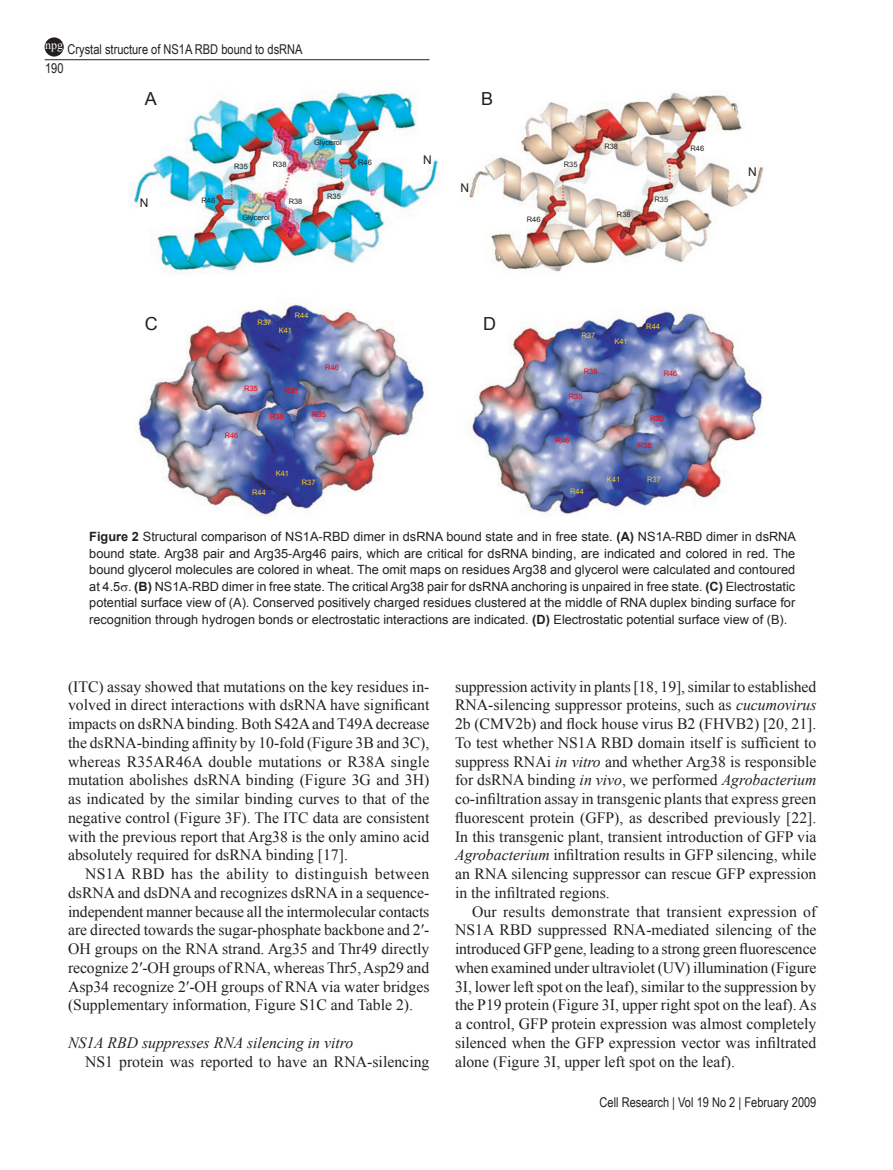
<style>
.page{position:relative;width:893px;height:1170px;background:#fff}
.page>*{position:absolute;margin:0;border:0;box-sizing:border-box;transform-origin:0 0}
.t1{font:18px "Arial MT2";color:#231f20}
.t2{font:15.75px/18.8px "Times New Roman";color:#231f20;text-align:justify}
.t3{font:italic 15.75px "Times New Roman";color:#231f20}
.t4{font:13.5px "Arial Narrow";color:#231f20}
.t5{font:12.75px/16.5px "Arial MT2";color:#231f20;text-align:justify}
.t6{font:12px "Arial MT2";color:#231f20}
.t7{font:12px "Times New Roman PSMT2";color:#fff}
.t8{font:7.5px "Arial MT2";color:#231f20}
.t9{font:7.5px "Arial MT2";color:#f3cc23}
.t10{font:7.5px "Arial MT2";color:#f00}
.s1{font-family:"Arial Bold MT2"}
.s2{font-style:italic}
</style>
<div class="page">
<hr style="left:45px;top:59px;width:384px;height:1px;background:#231f20">
<div style="left:45px;top:38px;width:18px;height:18px;background:#231f20;border-radius:50%"></div>
<div style="left:45px;top:37px;width:19px;height:20px;border:2px solid #231f20;border-radius:50%"></div>
<img style="left:130px;top:90px;width:634px;height:427px">
<p class="t7" style="left:45px;top:37px;width:19px">npg</p>
<p class="t4" style="left:68px;top:40px;width:237px">Crystal structure of NS1A RBD bound to dsRNA</p>
<p class="t4" style="left:45px;top:58px;width:20px">190</p>
<p class="t1" style="left:145px;top:87px;width:14px">A</p>
<p class="t1" style="left:481px;top:87px;width:14px">B</p>
<p class="t8" style="left:314px;top:137px;width:29px">Glycerol</p>
<p class="t8" style="left:604px;top:141px;width:15px">R38</p>
<p class="t8" style="left:690px;top:143px;width:15px">R46</p>
<p class="t8" style="left:234px;top:161px;width:15px">R35</p>
<p class="t8" style="left:273px;top:159px;width:15px">R38</p>
<p class="t8" style="left:358px;top:157px;width:15px">R46</p>
<p class="t6" style="left:423px;top:152px;width:10px">N</p>
<p class="t8" style="left:564px;top:160px;width:15px">R35</p>
<p class="t6" style="left:748px;top:164px;width:10px">N</p>
<p class="t6" style="left:140px;top:195px;width:10px">N</p>
<p class="t8" style="left:202px;top:195px;width:15px">R46</p>
<p class="t8" style="left:289px;top:196px;width:15px">R38</p>
<p class="t8" style="left:327px;top:191px;width:15px">R35</p>
<p class="t6" style="left:460px;top:180px;width:10px">N</p>
<p class="t8" style="left:655px;top:195px;width:15px">R35</p>
<p class="t8" style="left:242px;top:212px;width:29px">Glycerol</p>
<p class="t8" style="left:527px;top:214px;width:15px">R46</p>
<p class="t8" style="left:617px;top:209px;width:15px">R38</p>
<p class="t9" style="left:295px;top:310px;width:15px">R44</p>
<p class="t1" style="left:145px;top:311px;width:14px">C</p>
<p class="t1" style="left:483px;top:311px;width:14px">D</p>
<p class="t9" style="left:258px;top:317px;width:15px">R37</p>
<p class="t9" style="left:279px;top:326px;width:15px">K41</p>
<p class="t10" style="left:244px;top:384px;width:15px">R35</p>
<p class="t10" style="left:225px;top:430px;width:15px">R46</p>
<p class="t10" style="left:285px;top:385px;width:15px">R38</p>
<p class="t10" style="left:325px;top:362px;width:15px">R46</p>
<p class="t10" style="left:270px;top:412px;width:15px">R38</p>
<p class="t10" style="left:312px;top:409px;width:15px">R35</p>
<p class="t9" style="left:276px;top:468px;width:15px">K41</p>
<p class="t9" style="left:302px;top:477px;width:15px">R37</p>
<p class="t9" style="left:252px;top:488px;width:15px">R44</p>
<p class="t9" style="left:582px;top:331px;width:15px">R37</p>
<p class="t10" style="left:584px;top:366px;width:15px">R38</p>
<p class="t10" style="left:569px;top:391px;width:15px">R35</p>
<p class="t9" style="left:614px;top:336px;width:15px">K41</p>
<p class="t10" style="left:556px;top:435px;width:15px">R46</p>
<p class="t9" style="left:570px;top:486px;width:15px">R44</p>
<p class="t9" style="left:607px;top:474px;width:15px">K41</p>
<p class="t9" style="left:646px;top:321px;width:15px">R44</p>
<p class="t10" style="left:664px;top:368px;width:15px">R46</p>
<p class="t10" style="left:650px;top:413px;width:15px">R35</p>
<p class="t10" style="left:638px;top:440px;width:15px">R38</p>
<p class="t9" style="left:647px;top:474px;width:15px">R37</p>
<p class="t5" style="left:89px;top:528px;width:708px"><span class="s1">Figure 2</span> Structural comparison of NS1A-RBD dimer in dsRNA bound state and in free state. <span class="s1">(A)</span> NS1A-RBD dimer in dsRNA bound state. Arg38 pair and Arg35-Arg46 pairs, which are critical for dsRNA binding, are indicated and colored in red. The bound glycerol molecules are colored in wheat. The omit maps on residues Arg38 and glycerol were calculated and contoured at 4.5▲. <span class="s1">(B)</span> NS1A-RBD dimer in free state. The critical Arg38 pair for dsRNA anchoring is unpaired in free state. <span class="s1">(C)</span> Electrostatic potential surface view of (A). Conserved positively charged residues clustered at the middle of RNA duplex binding surface for recognition through hydrogen bonds or electrostatic interactions are indicated. <span class="s1">(D)</span> Electrostatic potential surface view of (B).</p>
<p class="t2" style="left:68px;top:676px;width:363px">(ITC) assay showed that mutations on the key residues in&shy;volved in direct interactions with dsRNA have significant impacts on dsRNA binding. Both S42A and T49A decrease the dsRNA-binding affinity by 10-fold (Figure 3B and 3C), whereas R35AR46A double mutations or R38A single mutation abolishes dsRNA binding (Figure 3G and 3H) as indicated by the similar binding curves to that of the negative control (Figure 3F). The ITC data are consistent with the previous report that Arg38 is the only amino acid absolutely required for dsRNA binding [17].</p>
<p class="t2" style="left:68px;top:864px;width:363px;text-indent:17px">NS1A RBD has the ability to distinguish between dsRNA and dsDNA and recognizes dsRNA in a sequence&shy;independent manner because all the intermolecular contacts are directed towards the sugar-phosphate backbone and 2′- OH groups on the RNA strand. Arg35 and Thr49 directly recognize 2′-OH groups of RNA, whereas Thr5, Asp29 and Asp34 recognize 2′-OH groups of RNA via water bridges (Supplementary information, Figure S1C and Table 2).</p>
<p class="t3" style="left:68px;top:1031px;width:287px">NS1A RBD suppresses RNA silencing in vitro</p>
<p class="t2" style="left:85px;top:1051px;width:346px">NS1 protein was reported to have an RNA-silencing</p>
<p class="t2" style="left:455px;top:676px;width:363px">suppression activity in plants [18, 19], similar to established RNA-silencing suppressor proteins, such as <span class="s2">cucumovirus </span>2b (CMV2b) and flock house virus B2 (FHVB2) [20, 21].<br>To test whether NS1A RBD domain itself is sufficient to suppress RNAi <span class="s2">in vitro</span> and whether Arg38 is responsible for dsRNA binding <span class="s2">in vivo</span>, we performed <span class="s2">Agrobacterium </span>co-infiltration assay in transgenic plants that express green fluorescent protein (GFP), as described previously [22].<br>In this transgenic plant, transient introduction of GFP via <span class="s2">Agrobacterium</span> infiltration results in GFP silencing, while an RNA silencing suppressor can rescue GFP expression in the infiltrated regions.</p>
<p class="t2" style="left:455px;top:901px;width:363px;text-indent:17px">Our results demonstrate that transient expression of NS1A RBD suppressed RNA-mediated silencing of the introduced GFP gene, leading to a strong green fluorescence when examined under ultraviolet (UV) illumination (Figure 3I, lower left spot on the leaf), similar to the suppression by the P19 protein (Figure 3I, upper right spot on the leaf). As a control, GFP protein expression was almost completely silenced when the GFP expression vector was infiltrated alone (Figure 3I, upper left spot on the leaf).</p>
<p class="t4" style="left:600px;top:1092px;width:218px">Cell Research | Vol 19 No 2 | February 2009</p>
</div>
